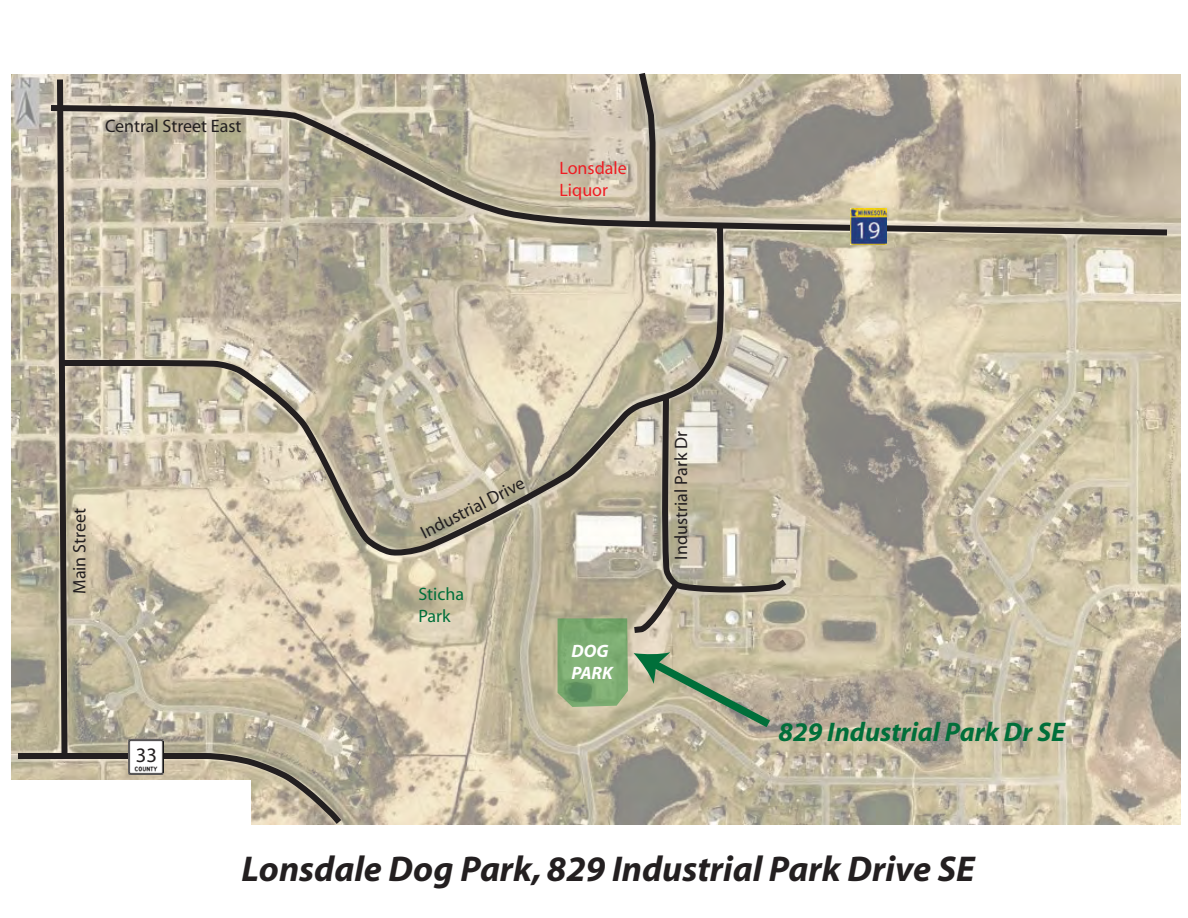
<style>
.page{position:relative;width:1188px;height:918px;background:#fff}
.page>*{position:absolute;margin:0;border:0;box-sizing:border-box;transform-origin:0 0}
.t1{font:italic 700 36px "Myriad";color:#231f20}
.t2{font:italic 700 27px "Myriad";color:#006f3a}
.t3{font:20.7px "Myriad";color:#231f20}
.t4{font:18px "Myriad";color:#231f20}
.t5{font:18px/21.6px "Myriad";color:#ee1d23}
.t6{font:18px/21.6px "Myriad";color:#006f3a}
.t7{font:italic 700 18px/21.6px "Myriad";color:#fff}
</style>
<div class="page">
<img style="left:11px;top:75px;width:1169px;height:749px">
<svg style="left:345px;top:102px;width:828px;height:137px;background:#b6ac99"></svg>
<svg style="left:12px;top:74px;width:333px;height:751px;background:#bcb39e"></svg>
<svg style="left:54px;top:220px;width:673px;height:341px;background:#c3b9a3"></svg>
<svg style="left:635px;top:73px;width:23px;height:155px;background:#989081"></svg>
<img style="left:851px;top:209px;width:35px;height:35px">
<img style="left:129px;top:740px;width:34px;height:35px">
<div style="left:0;top:780px;width:250px;height:54px;background:#fff"></div>
<svg style="left:558px;top:392px;width:233px;height:342px;background:#b5b39a"></svg>
<p class="t4" style="left:105px;top:117px;width:138px">Central Street East</p>
<p class="t5" style="left:559px;top:158px;width:69px">Lonsdale<br>Liquor</p>
<p class="t4" style="left:71px;top:594px;width:87px;rotate:-90deg">Main Street</p>
<p class="t3" style="left:136px;top:745px;width:23px">33</p>
<p class="t4" style="left:418px;top:526px;width:115px;rotate:-27deg">Industrial Drive</p>
<p class="t6" style="left:418px;top:584px;width:47px">Sticha<br>Park</p>
<p class="t7" style="left:572px;top:641px;width:43px">DOG<br>PARK</p>
<p class="t4" style="left:672px;top:560px;width:130px;rotate:-90deg">Industrial Park Dr</p>
<h2 class="t2" style="left:778px;top:718px;width:288px">829 Industrial Park Dr SE</h2>
<h1 class="t1" style="left:242px;top:850px;width:735px">Lonsdale Dog Park, 829 Industrial Park Drive SE</h1>
</div>
